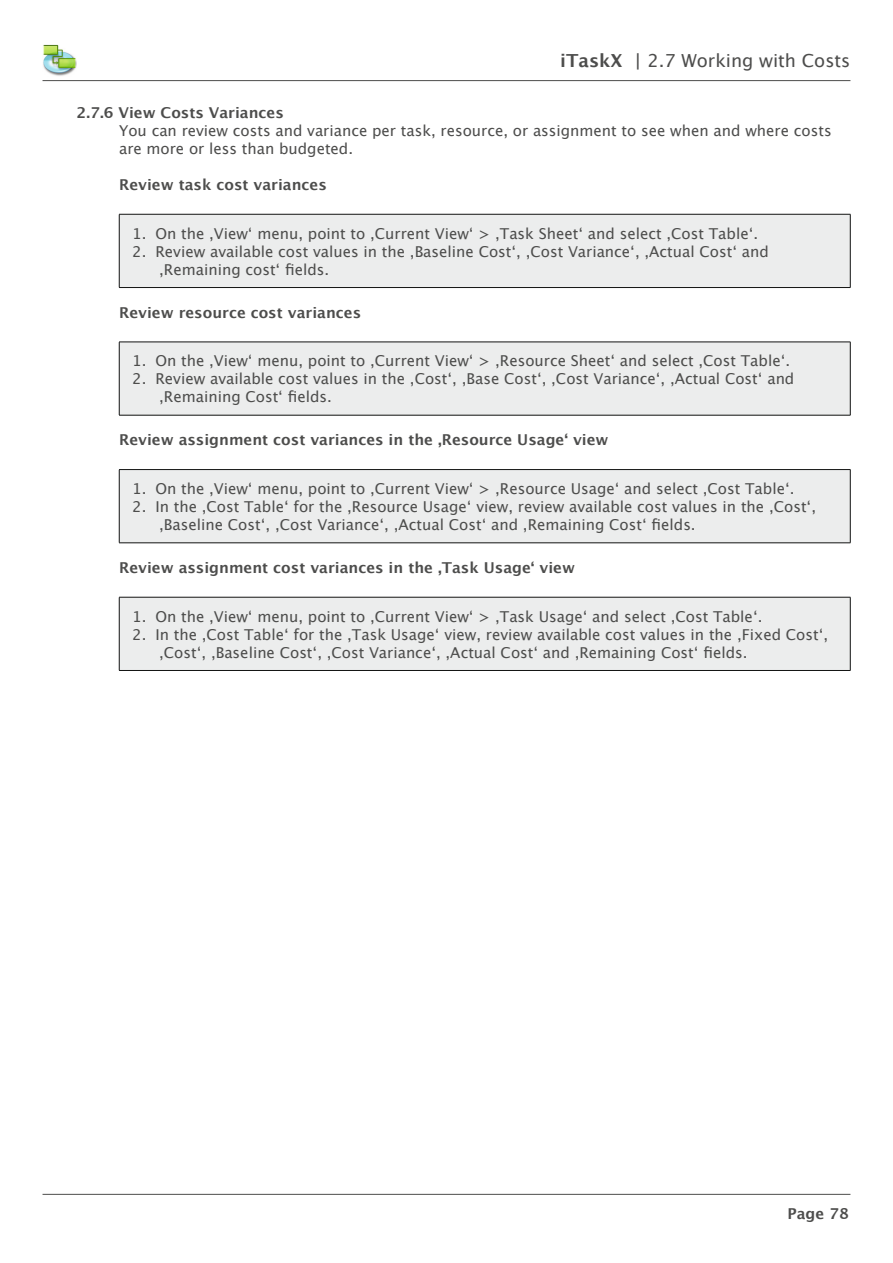
<style>
.page{position:relative;width:893px;height:1263px;background:#fff}
.page>*{position:absolute;margin:0;border:0;box-sizing:border-box;transform-origin:0 0}
.t1{font:18px "Lucida Grande";color:#4d4d4c}
.t2{font:15px/18px "Lucida Grande";color:#4d4d4c}
.t3{font:700 15px "Lucida Grande";color:#4d4d4c}
.s1{font-weight:700}
</style>
<div class="page">
<hr style="left:43px;top:1194px;width:807px;height:1px;background:#4d4d4c">
<hr style="left:43px;top:80px;width:807px;height:1px;background:#4d4d4c">
<img style="left:43px;top:44px;width:34px;height:32px">
<div style="left:119px;top:214px;width:731px;height:73px;background:#eceded"></div>
<hr style="left:119px;top:214px;width:731px;height:1px;background:#131413">
<hr style="left:119px;top:214px;width:1px;height:73px;background:#131413">
<hr style="left:850px;top:214px;width:1px;height:73px;background:#131413">
<hr style="left:119px;top:287px;width:731px;height:1px;background:#131413">
<div style="left:119px;top:342px;width:731px;height:73px;background:#eceded"></div>
<hr style="left:119px;top:342px;width:731px;height:1px;background:#131413">
<hr style="left:119px;top:342px;width:1px;height:73px;background:#131413">
<hr style="left:850px;top:342px;width:1px;height:73px;background:#131413">
<hr style="left:119px;top:415px;width:731px;height:1px;background:#131413">
<div style="left:119px;top:470px;width:731px;height:73px;background:#eceded"></div>
<hr style="left:119px;top:469px;width:731px;height:1px;background:#131413">
<hr style="left:119px;top:470px;width:1px;height:73px;background:#131413">
<hr style="left:850px;top:470px;width:1px;height:73px;background:#131413">
<hr style="left:119px;top:543px;width:731px;height:1px;background:#131413">
<div style="left:119px;top:597px;width:731px;height:73px;background:#eceded"></div>
<hr style="left:119px;top:597px;width:731px;height:1px;background:#131413">
<hr style="left:119px;top:597px;width:1px;height:73px;background:#131413">
<hr style="left:850px;top:597px;width:1px;height:73px;background:#131413">
<hr style="left:119px;top:670px;width:731px;height:1px;background:#131413">
<p class="t1" style="left:560px;top:50px;width:292px"><span class="s1">iTaskX |</span> 2.7 Working with Costs</p>
<p class="t3" style="left:77px;top:101px;width:209px">2.7.6 View Costs Variances</p>
<p class="t2" style="left:119px;top:122px;width:714px">You can review costs and variance per task, resource, or assignment to see when and where costs are more or less than budgeted.</p>
<p class="t3" style="left:119px;top:173px;width:209px">Review task cost variances</p>
<p class="t2" style="left:132px;top:225px;width:627px">1. On the ‚View‘ menu, point to ‚Current View‘ &gt; ‚Task Sheet‘ and select ‚Cost Table‘.</p>
<p class="t2" style="left:159px;top:243px;width:611px;text-indent:-27px">2. Review available cost values in the ‚Baseline Cost‘, ‚Cost Variance‘, ‚Actual Cost‘ and ‚Remaining cost‘ fields.</p>
<p class="t3" style="left:119px;top:300px;width:244px">Review resource cost variances</p>
<p class="t2" style="left:132px;top:352px;width:659px">1. On the ‚View‘ menu, point to ‚Current View‘ &gt; ‚Resource Sheet‘ and select ‚Cost Table‘.</p>
<p class="t2" style="left:159px;top:370px;width:637px;text-indent:-27px">2. Review available cost values in the ‚Cost‘, ‚Base Cost‘, ‚Cost Variance‘, ‚Actual Cost‘ and ‚Remaining Cost‘ fields.</p>
<p class="t3" style="left:119px;top:428px;width:491px">Review assignment cost variances in the ‚Resource Usage‘ view</p>
<p class="t2" style="left:132px;top:480px;width:664px">1. On the ‚View‘ menu, point to ‚Current View‘ &gt; ‚Resource Usage‘ and select ‚Cost Table‘.</p>
<p class="t2" style="left:159px;top:498px;width:658px;text-indent:-27px">2. In the ‚Cost Table‘ for the ‚Resource Usage‘ view, review available cost values in the ‚Cost‘, ‚Baseline Cost‘, ‚Cost Variance‘, ‚Actual Cost‘ and ‚Remaining Cost‘ fields.</p>
<p class="t3" style="left:119px;top:555px;width:457px">Review assignment cost variances in the ‚Task Usage‘ view</p>
<p class="t2" style="left:132px;top:607px;width:632px">1. On the ‚View‘ menu, point to ‚Current View‘ &gt; ‚Task Usage‘ and select ‚Cost Table‘.</p>
<p class="t2" style="left:159px;top:625px;width:670px;text-indent:-27px">2. In the ‚Cost Table‘ for the ‚Task Usage‘ view, review available cost values in the ‚Fixed Cost‘, ‚Cost‘, ‚Baseline Cost‘, ‚Cost Variance‘, ‚Actual Cost‘ and ‚Remaining Cost‘ fields.</p>
<p class="t3" style="left:787px;top:1201px;width:63px">Page 78</p>
</div>
